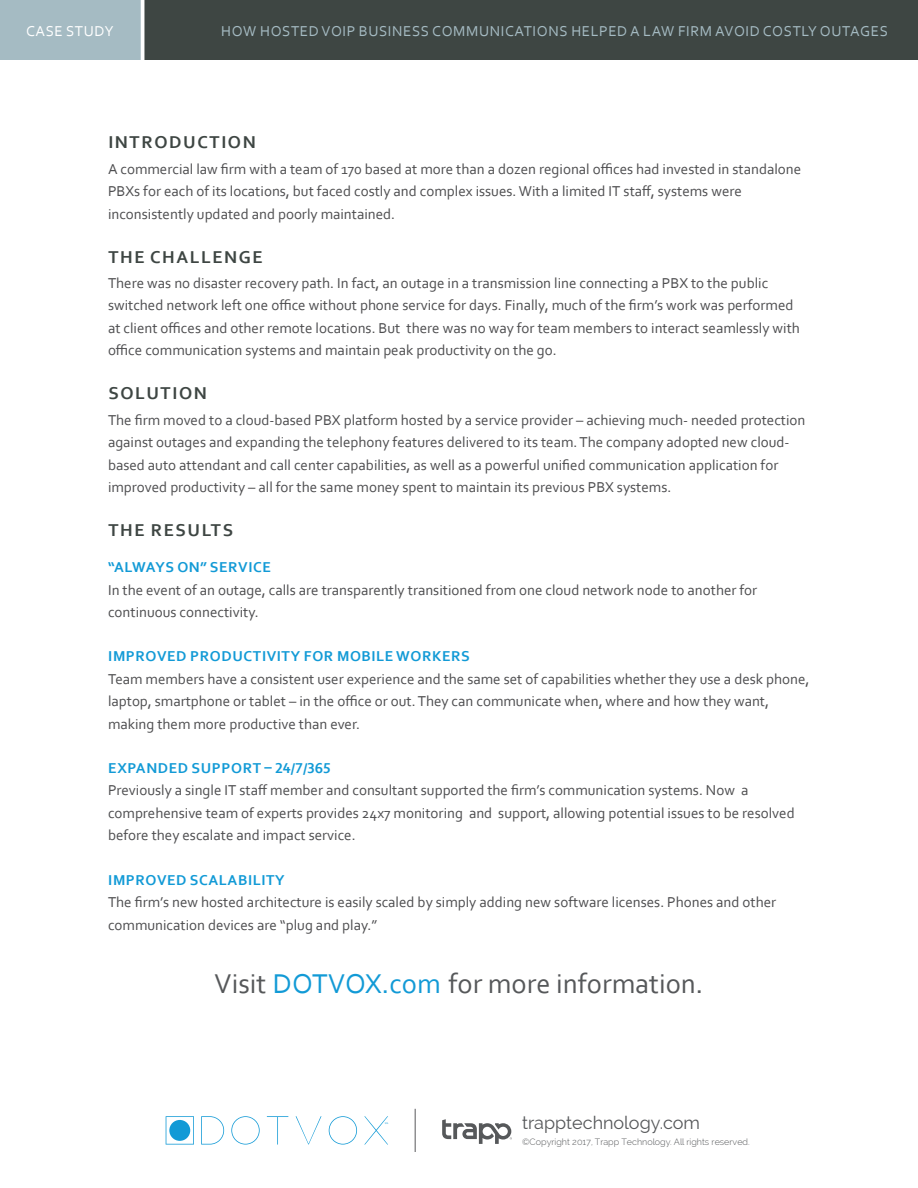
<style>
.page{position:relative;width:918px;height:1188px;background:#fff}
.page>*{position:absolute;margin:0;border:0;box-sizing:border-box;transform-origin:0 0}
.t1{font:28.5px "Corbel";color:#56585a}
.subhead_2{font:700 18px "Corbel";letter-spacing:.09em;color:#3e4643}
.t2{font:18px "Raleway";color:#56585a}
.body_-_dv{font:15px/22.5px "Corbel";color:#4d4d4f}
.subhead_3{font:700 15px "Corbel";letter-spacing:.04em;color:#129ad6}
.t3{font:15px "Corbel";letter-spacing:.04em;color:#a5bbc3}
.t4{font:15px "Corbel";letter-spacing:.04em;color:#fff}
.t5{font:300 9px "Raleway";color:#56585a}
.s1{color:#129ad6}
</style>
<div class="page">
<div style="left:0;top:0;width:918px;height:60px;background:#3e4643"></div>
<div style="left:0;top:0;width:141px;height:60px;background:#a5bbc3"></div>
<hr style="left:141px;top:0;width:3px;height:60px;background:#fff">
<hr style="left:415px;top:1109px;width:1px;height:43px;background:#58595b">
<svg style="left:442px;top:1119px;width:70px;height:24px"></svg>
<svg style="left:166px;top:1116px;width:28px;height:29px"></svg>
<svg style="left:231px;top:1116px;width:29px;height:29px"></svg>
<svg style="left:329px;top:1116px;width:28px;height:29px"></svg>
<svg style="left:201px;top:1116px;width:23px;height:29px"></svg>
<svg style="left:267px;top:1116px;width:21px;height:29px"></svg>
<svg style="left:296px;top:1116px;width:26px;height:29px"></svg>
<div style="left:169px;top:1120px;width:21px;height:21px;background:#129ad6;border-radius:50%"></div>
<svg style="left:364px;top:1116px;width:24px;height:29px"></svg>
<p class="t4" style="left:26px;top:22px;width:89px">CASE STUDY</p>
<p class="t3" style="left:221px;top:22px;width:668px">HOW HOSTED VOIP BUSINESS COMMUNICATIONS HELPED A LAW FIRM AVOID COSTLY OUTAGES</p>
<p class="subhead_2" style="left:108px;top:131px;width:149px">INTRODUCTION</p>
<p class="body_-_dv" style="left:108px;top:157px;width:695px">A commercial law firm with a team of 170 based at more than a dozen regional offices had invested in standalone<br>PBXs for each of its locations, but faced costly and complex issues. With a limited IT staff, systems were inconsistently updated and poorly maintained.</p>
<p class="subhead_2" style="left:108px;top:246px;width:156px">THE CHALLENGE</p>
<p class="body_-_dv" style="left:108px;top:271px;width:693px">There was no disaster recovery path. In fact, an outage in a transmission line connecting a PBX to the public switched network left one office without phone service for days. Finally, much of the firm’s work was performed at client offices and other remote locations. But there was no way for team members to interact seamlessly with office communication systems and maintain peak productivity on the go.</p>
<p class="subhead_2" style="left:108px;top:382px;width:100px">SOLUTION</p>
<p class="body_-_dv" style="left:108px;top:408px;width:699px">The firm moved to a cloud-based PBX platform hosted by a service provider – achieving much- needed protection against outages and expanding the telephony features delivered to its team. The company adopted new cloud&shy;based auto attendant and call center capabilities, as well as a powerful unified communication application for improved productivity – all for the same money spent to maintain its previous PBX systems.</p>
<p class="subhead_2" style="left:108px;top:519px;width:126px">THE RESULTS</p>
<p class="subhead_3" style="left:108px;top:558px;width:165px">“ALWAYS ON” SERVICE</p>
<p class="body_-_dv" style="left:108px;top:578px;width:651px">In the event of an outage, calls are transparently transitioned from one cloud network node to another for continuous connectivity.</p>
<p class="subhead_3" style="left:108px;top:647px;width:363px">IMPROVED PRODUCTIVITY FOR MOBILE WORKERS</p>
<p class="body_-_dv" style="left:108px;top:667px;width:703px">Team members have a consistent user experience and the same set of capabilities whether they use a desk phone, laptop, smartphone or tablet – in the office or out. They can communicate when, where and how they want, making them more productive than ever.</p>
<p class="subhead_3" style="left:108px;top:759px;width:224px">EXPANDED SUPPORT – 24/7/365</p>
<p class="body_-_dv" style="left:108px;top:779px;width:688px">Previously a single IT staff member and consultant supported the firm’s communication systems. Now a comprehensive team of experts provides 24x7 monitoring and support, allowing potential issues to be resolved before they escalate and impact service.</p>
<p class="subhead_3" style="left:108px;top:870px;width:178px">IMPROVED SCALABILITY</p>
<p class="body_-_dv" style="left:108px;top:890px;width:670px">The firm’s new hosted architecture is easily scaled by simply adding new software licenses. Phones and other communication devices are “plug and play.”</p>
<p class="t1" style="left:214px;top:966px;width:491px">Visit <span class="s1">DOTVOX.com</span> for more information.</p>
<p class="t2" style="left:522px;top:1112px;width:179px">trapptechnology.com</p>
<p class="t5" style="left:522px;top:1137px;width:229px">©Copyright 2017, Trapp Technology. All rights reserved.</p>
</div>
